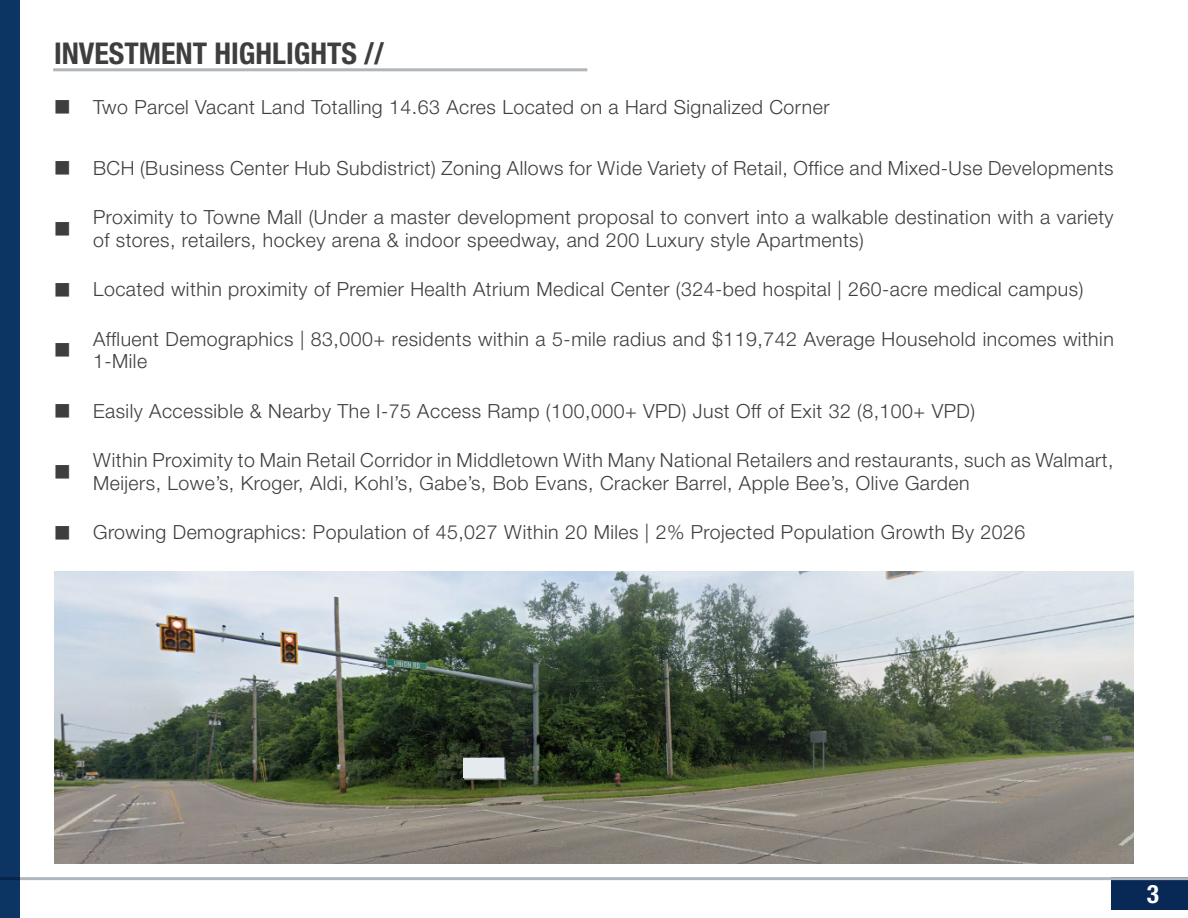
<style>
.page{position:relative;width:1188px;height:918px;background:#fff}
.page>*{position:absolute;margin:0;border:0;box-sizing:border-box;transform-origin:0 0}
.ALL_CAPS_Page_Title{font:700 condensed 30px "Helvetica Neue LT Std";color:#3e3e3f}
.t1{font:700 condensed 25.5px "Helvetica Neue LT Std";color:#fff}
.M_M_Body_Text{font:300 19.5px/22.5px "Helvetica Neue LT Std";letter-spacing:.025em;color:#3e3e3f}
</style>
<div class="page">
<div style="left:1112px;top:878px;width:76px;height:32px;background:#082855"></div>
<hr style="left:0;top:877px;width:1188px;height:3px;background:#b0b7bc">
<div style="left:0;top:0;width:19px;height:918px;background:#0d3564"></div>
<hr style="left:53px;top:68px;width:534px;height:3px;background:#b0b7bc">
<img style="left:54px;top:571px;width:1080px;height:293px">
<div style="left:463px;top:759px;width:41px;height:19px;background:#e5eaef"></div>
<p class="ALL_CAPS_Page_Title" style="left:54px;top:35px;width:332px">INVESTMENT HIGHLIGHTS //</p>
<p class="M_M_Body_Text" style="left:93px;top:95px;width:738px">Two Parcel Vacant Land Totalling 14.63 Acres Located on a Hard Signalized Corner</p>
<p class="M_M_Body_Text" style="left:93px;top:156px;width:1022px">BCH (Business Center Hub Subdistrict) Zoning Allows for Wide Variety of Retail, Office and Mixed-Use Developments</p>
<p class="M_M_Body_Text" style="left:93px;top:206px;width:1022px">Proximity to Towne Mall (Under a master development proposal to convert into a walkable destination with a variety of stores, retailers, hockey arena &amp; indoor speedway, and 200 Luxury style Apartments)</p>
<p class="M_M_Body_Text" style="left:93px;top:278px;width:992px">Located within proximity of Premier Health Atrium Medical Center (324-bed hospital | 260-acre medical campus)</p>
<p class="M_M_Body_Text" style="left:93px;top:327px;width:1022px">Affluent Demographics | 83,000+ residents within a 5-mile radius and $119,742 Average Household incomes within<br>1-Mile</p>
<p class="M_M_Body_Text" style="left:93px;top:399px;width:884px">Easily Accessible &amp; Nearby The I-75 Access Ramp (100,000+ VPD) Just Off of Exit 32 (8,100+ VPD)</p>
<p class="M_M_Body_Text" style="left:93px;top:449px;width:1022px">Within Proximity to Main Retail Corridor in Middletown With Many National Retailers and restaurants, such as Walmart,<br>Meijers, Lowe’s, Kroger, Aldi, Kohl’s, Gabe’s, Bob Evans, Cracker Barrel, Apple Bee’s, Olive Garden</p>
<p class="M_M_Body_Text" style="left:93px;top:521px;width:934px">Growing Demographics: Population of 45,027 Within 20 Miles | 2% Projected Population Growth By 2026</p>
<p class="t1" style="left:1147px;top:879px;width:14px">3</p>
</div>
